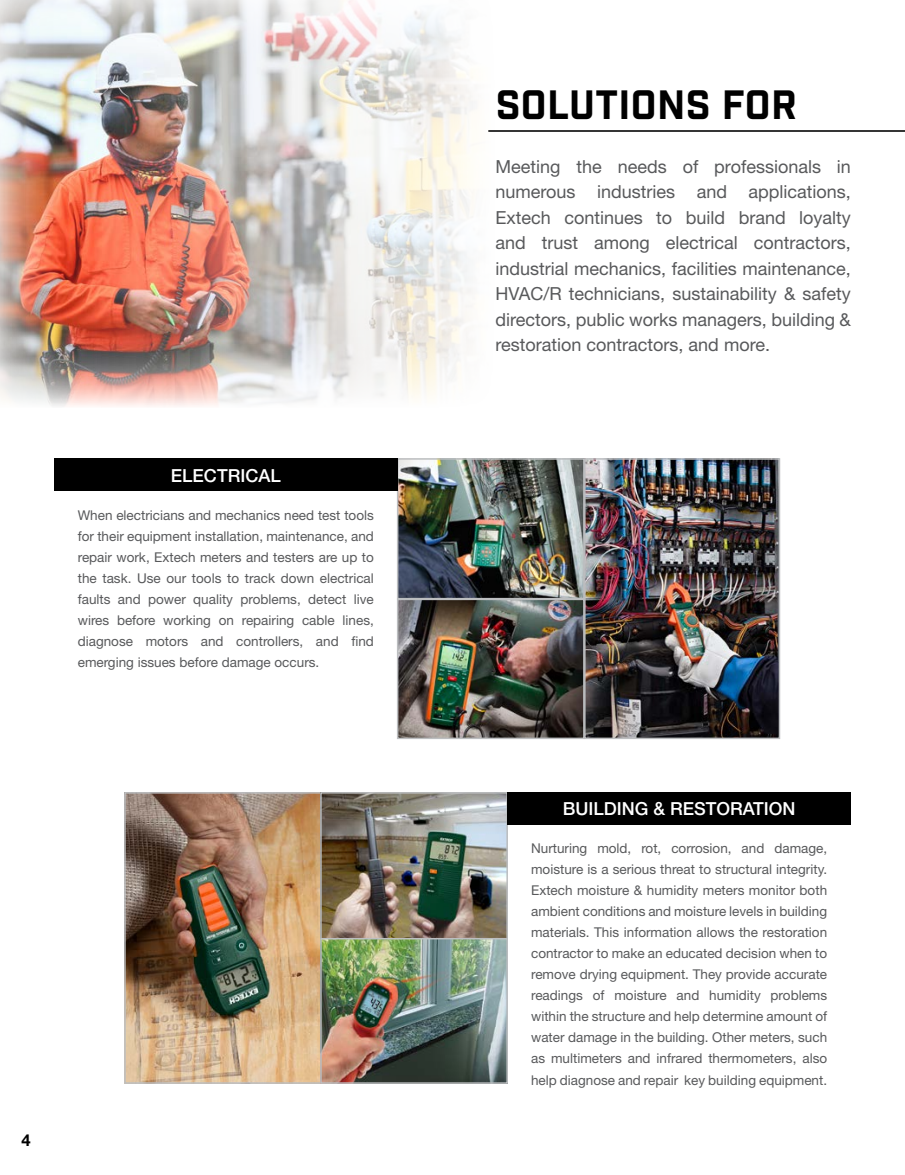
<style>
.page{position:relative;width:905px;height:1175px;background:#fff}
.page>*{position:absolute;margin:0;border:0;box-sizing:border-box;transform-origin:0 0}
.t1{font:700 39.75px "Industry";letter-spacing:.01em;color:#000}
.t2{font:18px/25.5px "Helvetica Neue LT";color:#58595b;text-align:justify}
.t3{font:500 18px "Helvetica Neue LT";color:#fff}
.t4{font:700 16.5px "Helvetica Neue LT";color:#000}
.t5{font:13.5px/21px "Helvetica Neue LT";color:#58595b;text-align:justify}
</style>
<div class="page">
<hr style="left:488px;top:130px;width:416px;height:2px;background:#000">
<img style="left:400px;top:461px;width:377px;height:275px">
<div style="left:584px;top:458px;width:196px;height:281px;border:2px solid #bcbec0"></div>
<div style="left:397px;top:458px;width:187px;height:141px;border:2px solid #bcbec0"></div>
<div style="left:397px;top:598px;width:187px;height:141px;border:2px solid #bcbec0"></div>
<img style="left:127px;top:795px;width:378px;height:285px">
<div style="left:124px;top:792px;width:198px;height:291px;border:2px solid #bcbec0"></div>
<div style="left:320px;top:792px;width:188px;height:147px;border:2px solid #bcbec0"></div>
<div style="left:320px;top:938px;width:188px;height:145px;border:2px solid #bcbec0"></div>
<div style="left:54px;top:458px;width:343px;height:33px;background:#000"></div>
<div style="left:507px;top:792px;width:343px;height:32px;background:#000"></div>
<img style="left:0;top:0;width:501px;height:407px">
<h2 class="t3" style="left:171px;top:464px;width:111px">ELECTRICAL</h2>
<p class="t5" style="left:78px;top:504px;width:297px">When electricians and mechanics need test tools for their equipment installation, maintenance, and repair work, Extech meters and testers are up to the task. Use our tools to track down electrical faults and power quality problems, detect live wires before working on repairing cable lines, diagnose motors and controllers, and find emerging issues before damage occurs.</p>
<p class="t4" style="left:21px;top:1130px;width:11px">4</p>
<h1 class="t1" style="left:495px;top:81px;width:303px">SOLUTIONS FOR</h1>
<p class="t2" style="left:495px;top:153px;width:357px">Meeting the needs of professionals in numerous industries and applications, Extech continues to build brand loyalty and trust among electrical contractors, industrial mechanics, facilities maintenance, HVAC/R technicians, sustainability &amp; safety directors, public works managers, building &amp; restoration contractors, and more.</p>
<h2 class="t3" style="left:562px;top:798px;width:234px">BUILDING &amp; RESTORATION</h2>
<p class="t5" style="left:531px;top:837px;width:297px">Nurturing mold, rot, corrosion, and damage, moisture is a serious threat to structural integrity.<br>Extech moisture &amp; humidity meters monitor both ambient conditions and moisture levels in building materials. This information allows the restoration contractor to make an educated decision when to remove drying equipment. They provide accurate readings of moisture and humidity problems within the structure and help determine amount of water damage in the building. Other meters, such as multimeters and infrared thermometers, also help diagnose and repair key building equipment.</p>
</div>
